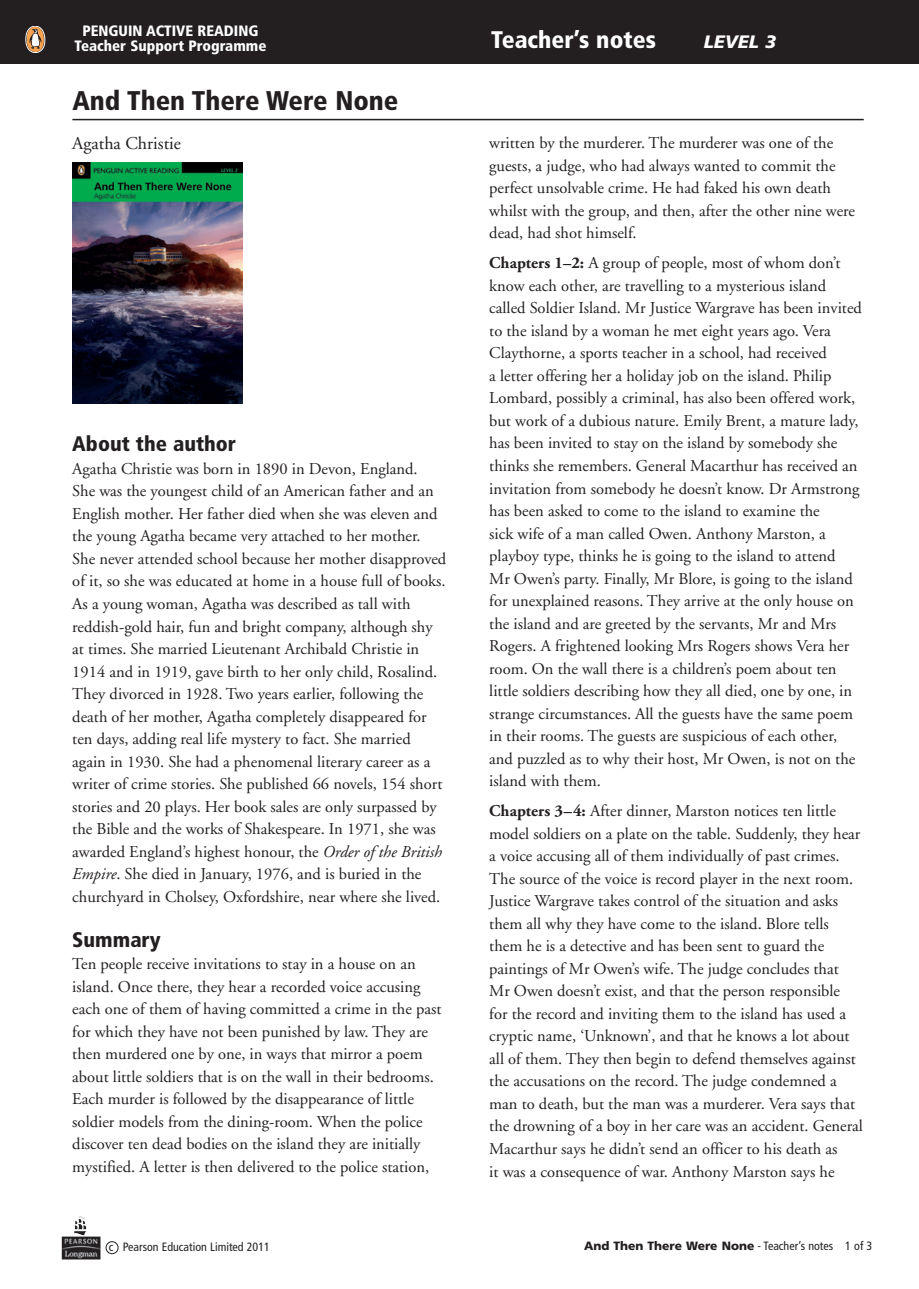
<style>
.page{position:relative;width:919px;height:1289px;background:#fff}
.page>*{position:absolute;margin:0;border:0;box-sizing:border-box;transform-origin:0 0}
.t1{font:900 condensed 27px "Frutiger";color:#231f20}
.t2{font:900 condensed 24px "Frutiger";color:#fff}
.t3{font:900 condensed 21px "Frutiger";color:#231f20}
.t4{font:18px "Adobe Garamond";color:#231f20}
.t5{font:italic 900 18px "Frutiger";color:#fff}
.t6{font:16.5px/22.5px "Adobe Garamond";color:#231f20}
.t7{font:900 condensed 15px/15px "Frutiger";color:#fff;text-align:center}
.t8{font:900 12px "Frutiger";color:#231f20}
.t9{font:condensed 12px "Frutiger";color:#231f20}
.s1{font-style:italic}
.s2{font-weight:700}
.s3{font-weight:400;font-stretch:condensed}
</style>
<div class="page">
<img style="left:62px;top:1216px;width:38px;height:43px">
<div style="left:106px;top:1241px;width:12px;height:12px;border:1px solid #231f20;border-radius:50%"></div>
<hr style="left:72px;top:119px;width:791px;height:1px;background:#231f20">
<div style="left:0;top:0;width:918px;height:64px;background:#231f20"></div>
<svg style="left:26px;top:26px;width:19px;height:27px"></svg>
<img style="left:73px;top:162px;width:169px;height:241px">
<p class="t7" style="left:74px;top:23px;width:193px">PENGUIN ACTIVE READING<br>Teacher Support Programme</p>
<h2 class="t2" style="left:491px;top:26px;width:166px">Teacher’s notes</h2>
<p class="t5" style="left:704px;top:31px;width:74px">LEVEL 3</p>
<h1 class="t1" style="left:72px;top:85px;width:327px">And Then There Were None</h1>
<p class="t4" style="left:72px;top:134px;width:110px">Agatha Christie</p>
<p class="t3" style="left:72px;top:431px;width:165px">About the author</p>
<p class="t6" style="left:72px;top:458px;width:375px">Agatha Christie was born in 1890 in Devon, England.<br>She was the youngest child of an American father and an English mother. Her father died when she was eleven and the young Agatha became very attached to her mother.<br>She never attended school because her mother disapproved of it, so she was educated at home in a house full of books.<br>As a young woman, Agatha was described as tall with reddish-gold hair, fun and bright company, although shy at times. She married Lieutenant Archibald Christie in 1914 and in 1919, gave birth to her only child, Rosalind.<br>They divorced in 1928. Two years earlier, following the death of her mother, Agatha completely disappeared for ten days, adding real life mystery to fact. She married again in 1930. She had a phenomenal literary career as a writer of crime stories. She published 66 novels, 154 short stories and 20 plays. Her book sales are only surpassed by the Bible and the works of Shakespeare. In 1971, she was awarded England’s highest honour, the <span class="s1">Order of the British Empire</span>. She died in January, 1976, and is buried in the churchyard in Cholsey, Oxfordshire, near where she lived.</p>
<p class="t3" style="left:72px;top:926px;width:90px">Summary</p>
<p class="t6" style="left:72px;top:953px;width:370px">Ten people receive invitations to stay in a house on an island. Once there, they hear a recorded voice accusing each one of them of having committed a crime in the past for which they have not been punished by law. They are then murdered one by one, in ways that mirror a poem about little soldiers that is on the wall in their bedrooms.<br>Each murder is followed by the disappearance of little soldier models from the dining-room. When the police discover ten dead bodies on the island they are initially mystified. A letter is then delivered to the police station,</p>
<p class="t6" style="left:489px;top:132px;width:367px">written by the murderer. The murderer was one of the guests, a judge, who had always wanted to commit the perfect unsolvable crime. He had faked his own death whilst with the group, and then, after the other nine were dead, had shot himself.</p>
<p class="t6" style="left:489px;top:252px;width:374px"><span class="s2">Chapters 1–2:</span> A group of people, most of whom don’t know each other, are travelling to a mysterious island called Soldier Island. Mr Justice Wargrave has been invited to the island by a woman he met eight years ago. Vera Claythorne, a sports teacher in a school, had received<br>a letter offering her a holiday job on the island. Philip Lombard, possibly a criminal, has also been offered work, but work of a dubious nature. Emily Brent, a mature lady, has been invited to stay on the island by somebody she thinks she remembers. General Macarthur has received an invitation from somebody he doesn’t know. Dr Armstrong has been asked to come to the island to examine the<br>sick wife of a man called Owen. Anthony Marston, a playboy type, thinks he is going to the island to attend<br>Mr Owen’s party. Finally, Mr Blore, is going to the island for unexplained reasons. They arrive at the only house on the island and are greeted by the servants, Mr and Mrs Rogers. A frightened looking Mrs Rogers shows Vera her room. On the wall there is a children’s poem about ten little soldiers describing how they all died, one by one, in strange circumstances. All the guests have the same poem in their rooms. The guests are suspicious of each other, and puzzled as to why their host, Mr Owen, is not on the island with them.</p>
<p class="t6" style="left:489px;top:800px;width:375px"><span class="s2">Chapters 3–4:</span> After dinner, Marston notices ten little model soldiers on a plate on the table. Suddenly, they hear a voice accusing all of them individually of past crimes.<br>The source of the voice is record player in the next room.<br>Justice Wargrave takes control of the situation and asks them all why they have come to the island. Blore tells them he is a detective and has been sent to guard the paintings of Mr Owen’s wife. The judge concludes that Mr Owen doesn’t exist, and that the person responsible<br>for the record and inviting them to the island has used a cryptic name, ‘Unknown’, and that he knows a lot about all of them. They then begin to defend themselves against the accusations on the record. The judge condemned a man to death, but the man was a murderer. Vera says that the drowning of a boy in her care was an accident. General Macarthur says he didn’t send an officer to his death as<br>it was a consequence of war. Anthony Marston says he</p>
<p class="t9" style="left:109px;top:1239px;width:163px">c Pearson Education Limited 2011</p>
<p class="t8" style="left:584px;top:1238px;width:290px">And Then There Were None <span class="s3">- Teacher’s notes 1 of 3</span></p>
</div>
